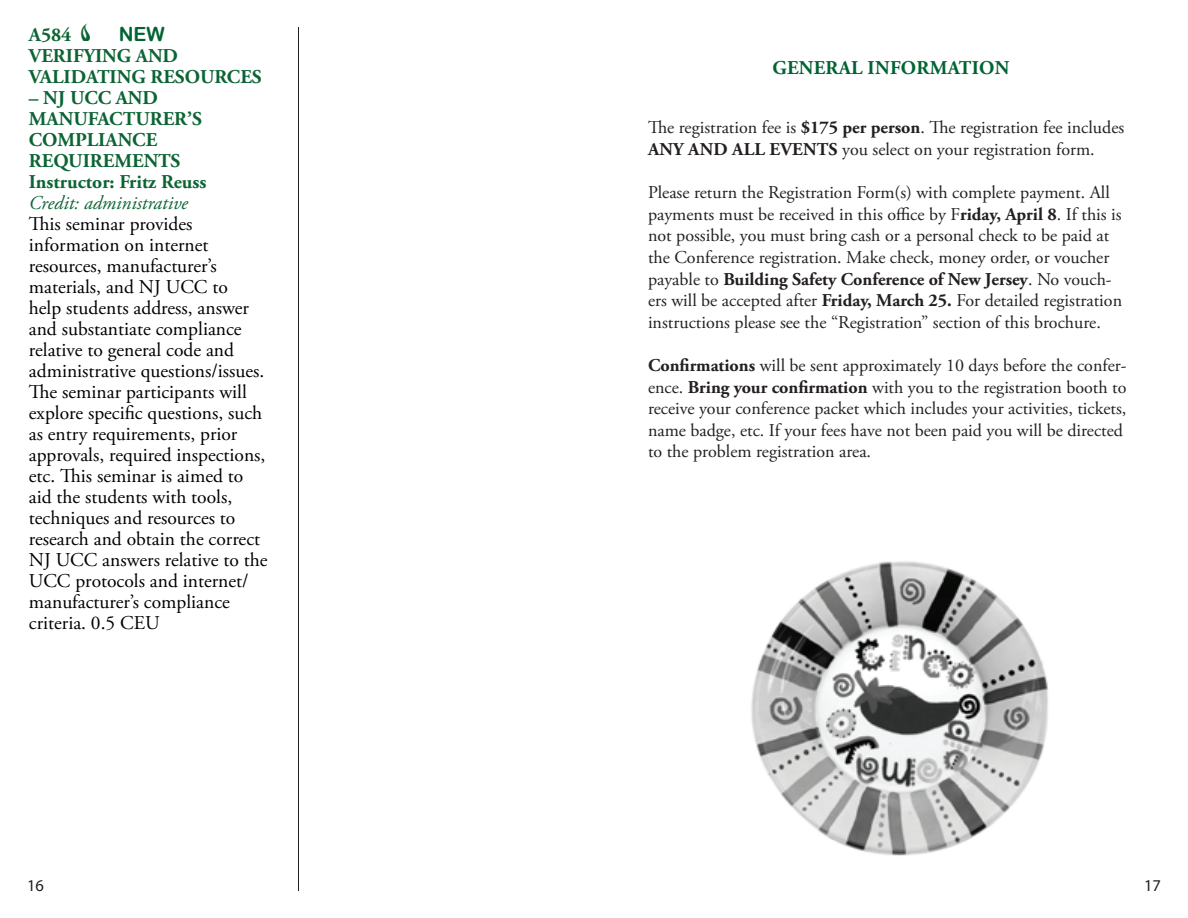
<style>
.page{position:relative;width:1188px;height:918px;background:#fff}
.page>*{position:absolute;margin:0;border:0;box-sizing:border-box;transform-origin:0 0}
.t1{font:19.5px/21px "Adobe Garamond Pro";color:#000}
.t2{font:700 19.5px/21px "Adobe Garamond Pro";color:#0c6434}
.t3{font:italic 19.5px "Adobe Garamond Pro";color:#0c6434}
.t4{font:700 19.5px "Adobe Garamond Pro";letter-spacing:.015em;color:#006432}
.t5{font:19.5px "Arial Rounded MT Bold";color:#006432}
.t6{font:18px/21.6px "Adobe Garamond Pro";color:#231f20}
.t7{font:16.5px "Myriad Pro";color:#231f20}
.s1{font-family:"eternalflame";font-weight:400}
.s2{font-weight:700}
</style>
<div class="page">
<hr style="left:298px;top:27px;width:1px;height:864px;background:#231f20">
<img style="left:751px;top:561px;width:297px;height:295px">
<p class="t2" style="left:29px;top:25px;width:63px">A584 <span class="s1">O</span></p>
<p class="t5" style="left:119px;top:23px;width:48px">NEW</p>
<p class="t2" style="left:29px;top:46px;width:234px">VERIFYING AND<br>VALIDATING RESOURCES</p>
<p class="t2" style="left:29px;top:88px;width:179px">– NJ UCC AND<br>MANUFACTURER’S<br>COMPLIANCE<br>REQUIREMENTS<br>Instructor: Fritz Reuss</p>
<p class="t3" style="left:29px;top:191px;width:161px">Credit: administrative</p>
<p class="t1" style="left:29px;top:214px;width:240px">This seminar provides information on internet resources, manufacturer’s materials, and NJ UCC to<br>help students address, answer and substantiate compliance relative to general code and administrative questions/issues.<br>The seminar participants will explore specific questions, such as entry requirements, prior approvals, required inspections, etc. This seminar is aimed to aid the students with tools, techniques and resources to research and obtain the correct<br>NJ UCC answers relative to the<br>UCC protocols and internet/ manufacturer’s compliance criteria. 0.5 CEU</p>
<p class="t7" style="left:27px;top:875px;width:18px">16</p>
<p class="t4" style="left:773px;top:56px;width:238px">GENERAL INFORMATION</p>
<p class="t6" style="left:648px;top:117px;width:478px">The registration fee is <span class="s2">$175 per person</span>. The registration fee includes<br><span class="s2">ANY AND ALL EVENTS</span> you select on your registration form.</p>
<p class="t6" style="left:648px;top:182px;width:476px">Please return the Registration Form(s) with complete payment. All payments must be received in this office by F<span class="s2">riday, April 8</span>. If this is not possible, you must bring cash or a personal check to be paid at the Conference registration. Make check, money order, or voucher payable to <span class="s2">Building Safety Conference of New Jersey</span>. No vouch&shy;ers will be accepted after <span class="s2">Friday, March 25.</span> For detailed registration instructions please see the “Registration” section of this brochure.</p>
<p class="t6" style="left:648px;top:355px;width:480px"><span class="s2">Confirmations</span> will be sent approximately 10 days before the confer&shy;ence. <span class="s2">Bring your confirmation</span> with you to the registration booth to receive your conference packet which includes your activities, tickets, name badge, etc. If your fees have not been paid you will be directed to the problem registration area.</p>
<p class="t7" style="left:1144px;top:875px;width:18px">17</p>
</div>
